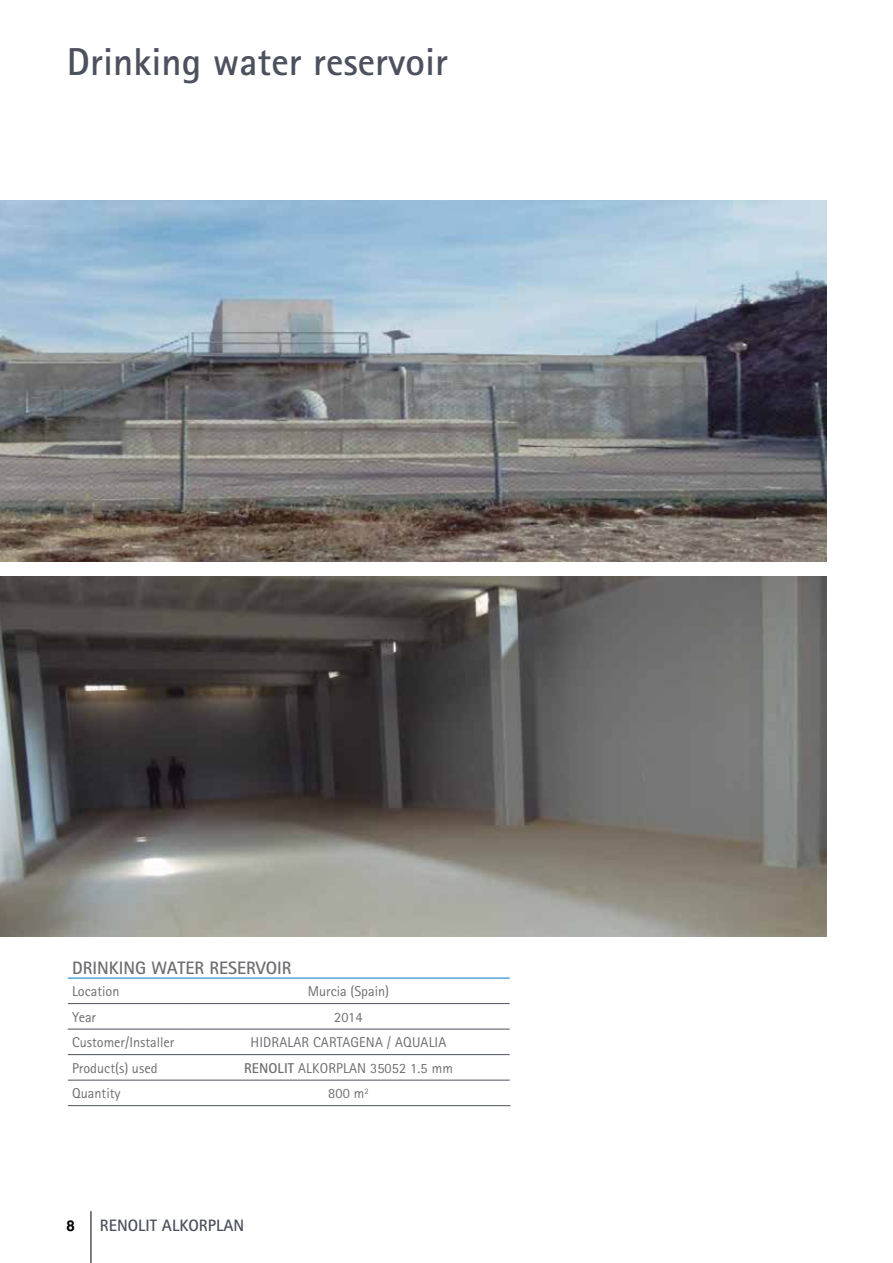
<style>
.page{position:relative;width:893px;height:1263px;background:#fff}
.page>*{position:absolute;margin:0;border:0;box-sizing:border-box;transform-origin:0 0}
.t1{font:700 39px "Rotis Sans Serif";color:#4c515e}
.t2{font:700 18px "Rotis Sans Serif";color:#6d6e71}
.t3{font:700 16.5px "Rotis Sans Serif";color:#4c515e}
.t4{font:700 15px "Helvetica";color:#000}
.t5{font:14.25px "Rotis Sans Serif";color:#6d6e71}
.s1{font-weight:700}
</style>
<div class="page">
<hr style="left:91px;top:1211px;width:1px;height:52px;background:#000">
<svg style="left:187px;top:977px;width:324px;height:129px"></svg>
<hr style="left:187px;top:1003px;width:323px;height:1px;background:#4c515e">
<hr style="left:187px;top:1029px;width:323px;height:1px;background:#4c515e">
<hr style="left:187px;top:1054px;width:323px;height:1px;background:#4c515e">
<hr style="left:187px;top:1080px;width:323px;height:1px;background:#4c515e">
<hr style="left:187px;top:1105px;width:323px;height:1px;background:#4c515e">
<hr style="left:68px;top:1003px;width:119px;height:1px;background:#4c515e">
<hr style="left:68px;top:1029px;width:119px;height:1px;background:#4c515e">
<hr style="left:68px;top:1054px;width:119px;height:1px;background:#4c515e">
<hr style="left:68px;top:1080px;width:119px;height:1px;background:#4c515e">
<hr style="left:68px;top:1105px;width:119px;height:1px;background:#4c515e">
<hr style="left:68px;top:978px;width:119px;height:1px;background:#007ac1">
<hr style="left:187px;top:978px;width:323px;height:1px;background:#007ac1">
<img style="left:0;top:201px;width:826px;height:360px">
<img style="left:0;top:576px;width:826px;height:360px">
<h1 class="t1" style="left:67px;top:38px;width:383px">Drinking water reservoir</h1>
<p class="t2" style="left:72px;top:957px;width:221px">DRINKING WATER RESERVOIR</p>
<p class="t5" style="left:72px;top:983px;width:49px">Location</p>
<p class="t5" style="left:308px;top:983px;width:83px">Murcia (Spain)</p>
<p class="t5" style="left:72px;top:1008px;width:26px">Year</p>
<p class="t5" style="left:334px;top:1008px;width:30px">2014</p>
<p class="t5" style="left:72px;top:1034px;width:104px">Customer/Installer</p>
<p class="t5" style="left:251px;top:1034px;width:197px">HIDRALAR CARTAGENA / AQUALIA</p>
<p class="t5" style="left:72px;top:1059px;width:87px">Product(s) used</p>
<p class="t5" style="left:244px;top:1060px;width:210px"><span class="s1">RENOLIT</span> ALKORPLAN 35052 1.5 mm</p>
<p class="t5" style="left:72px;top:1085px;width:50px">Quantity</p>
<p class="t5" style="left:328px;top:1085px;width:42px">800 m<sup>2</sup></p>
<p class="t4" style="left:67px;top:1216px;width:10px">8</p>
<p class="t3" style="left:100px;top:1214px;width:146px">RENOLIT ALKORPLAN</p>
</div>
